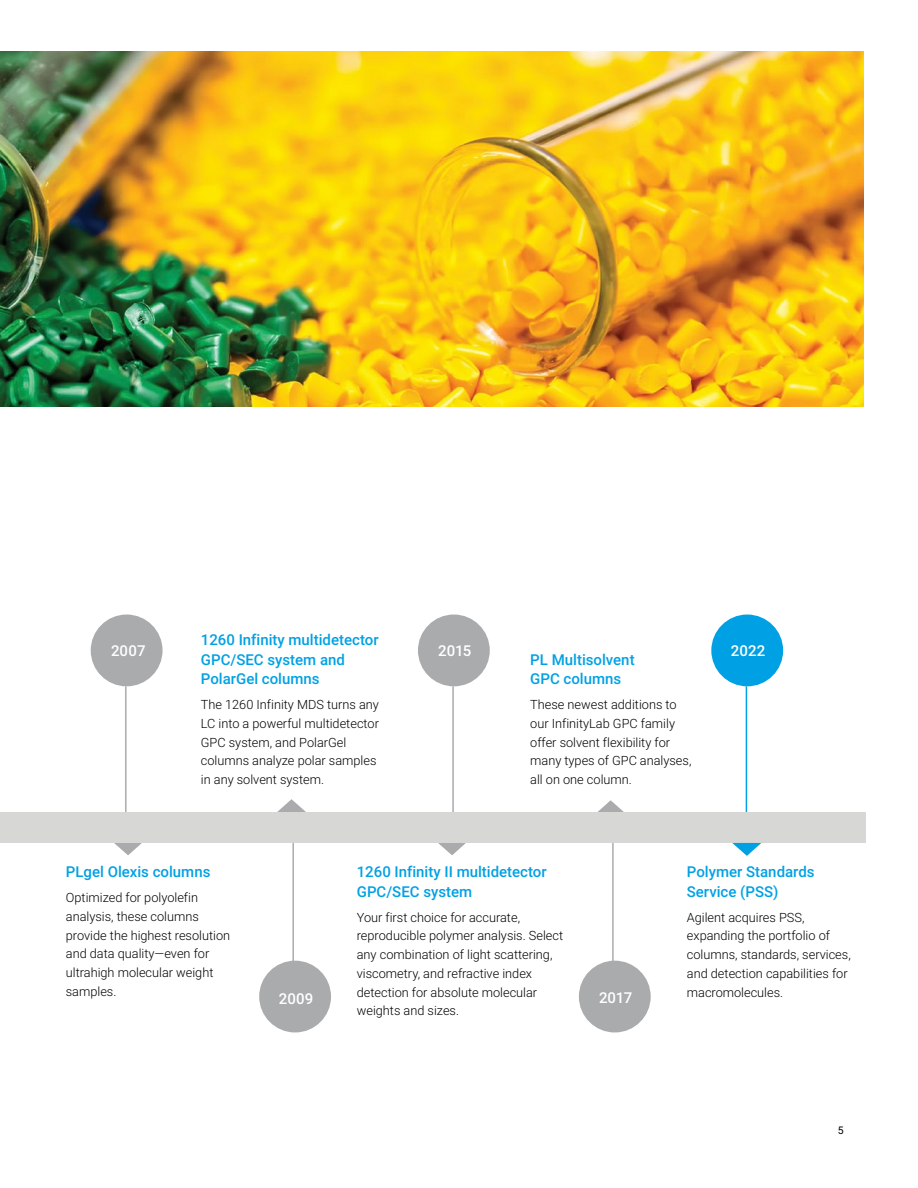
<style>
.page{position:relative;width:918px;height:1188px;background:#fff}
.page>*{position:absolute;margin:0;border:0;box-sizing:border-box;transform-origin:0 0}
.t1{font:500 15px/19.5px "Roboto";color:#00a1e4}
.t2{font:500 15px "Roboto";color:#fff}
.t3{font:300 12.75px/18.8px "Roboto";color:#000}
.t4{font:10.5px "Roboto";color:#000}
</style>
<div class="page">
<hr style="left:746px;top:686px;width:1px;height:132px;background:#00a1e4">
<div style="left:711px;top:615px;width:72px;height:71px;background:#00a1e4;border-radius:50%"></div>
<hr style="left:452px;top:686px;width:2px;height:132px;background:#a9abac">
<div style="left:418px;top:615px;width:72px;height:71px;background:#a9abac;border-radius:50%"></div>
<hr style="left:125px;top:686px;width:2px;height:132px;background:#a9abac">
<div style="left:91px;top:615px;width:72px;height:71px;background:#a9abac;border-radius:50%"></div>
<hr style="left:292px;top:832px;width:2px;height:149px;background:#a9abac">
<div style="left:259px;top:961px;width:72px;height:71px;background:#a9abac;border-radius:50%"></div>
<hr style="left:612px;top:816px;width:2px;height:165px;background:#a9abac">
<div style="left:579px;top:961px;width:72px;height:71px;background:#a9abac;border-radius:50%"></div>
<img style="left:0;top:52px;width:864px;height:354px">
<svg style="left:113px;top:842px;width:30px;height:13px"></svg>
<svg style="left:437px;top:842px;width:30px;height:13px"></svg>
<svg style="left:598px;top:800px;width:26px;height:12px"></svg>
<svg style="left:277px;top:799px;width:29px;height:13px"></svg>
<div style="left:0;top:812px;width:865px;height:30px;background:#d7d8d6"></div>
<svg style="left:732px;top:843px;width:29px;height:13px"></svg>
<p class="t2" style="left:111px;top:640px;width:36px">2007</p>
<p class="t1" style="left:201px;top:630px;width:179px">1260 Infinity multidetector<br>GPC/SEC system and<br>PolarGel columns</p>
<p class="t3" style="left:201px;top:695px;width:180px">The 1260 Infinity MDS turns any<br>LC into a powerful multidetector<br>GPC system, and PolarGel columns analyze polar samples in any solvent system.</p>
<p class="t2" style="left:438px;top:640px;width:35px">2015</p>
<p class="t1" style="left:530px;top:649px;width:106px">PL Multisolvent<br>GPC columns</p>
<p class="t3" style="left:530px;top:695px;width:163px">These newest additions to our InfinityLab GPC family offer solvent flexibility for many types of GPC analyses, all on one column.</p>
<p class="t2" style="left:731px;top:640px;width:36px">2022</p>
<p class="t1" style="left:66px;top:862px;width:146px">PLgel Olexis columns</p>
<p class="t3" style="left:66px;top:888px;width:166px">Optimized for polyolefin analysis, these columns provide the highest resolution and data quality—even for ultrahigh molecular weight samples.</p>
<p class="t2" style="left:279px;top:988px;width:36px">2009</p>
<p class="t1" style="left:357px;top:862px;width:191px">1260 Infinity II multidetector<br>GPC/SEC system</p>
<p class="t3" style="left:357px;top:907px;width:208px">Your first choice for accurate, reproducible polymer analysis. Select any combination of light scattering, viscometry, and refractive index detection for absolute molecular weights and sizes.</p>
<p class="t2" style="left:599px;top:987px;width:35px">2017</p>
<p class="t1" style="left:687px;top:862px;width:129px">Polymer Standards<br>Service (PSS)</p>
<p class="t3" style="left:687px;top:907px;width:165px">Agilent acquires PSS, expanding the portfolio of columns, standards, services, and detection capabilities for macromolecules.</p>
<p class="t4" style="left:838px;top:1123px;width:7px">5</p>
</div>
